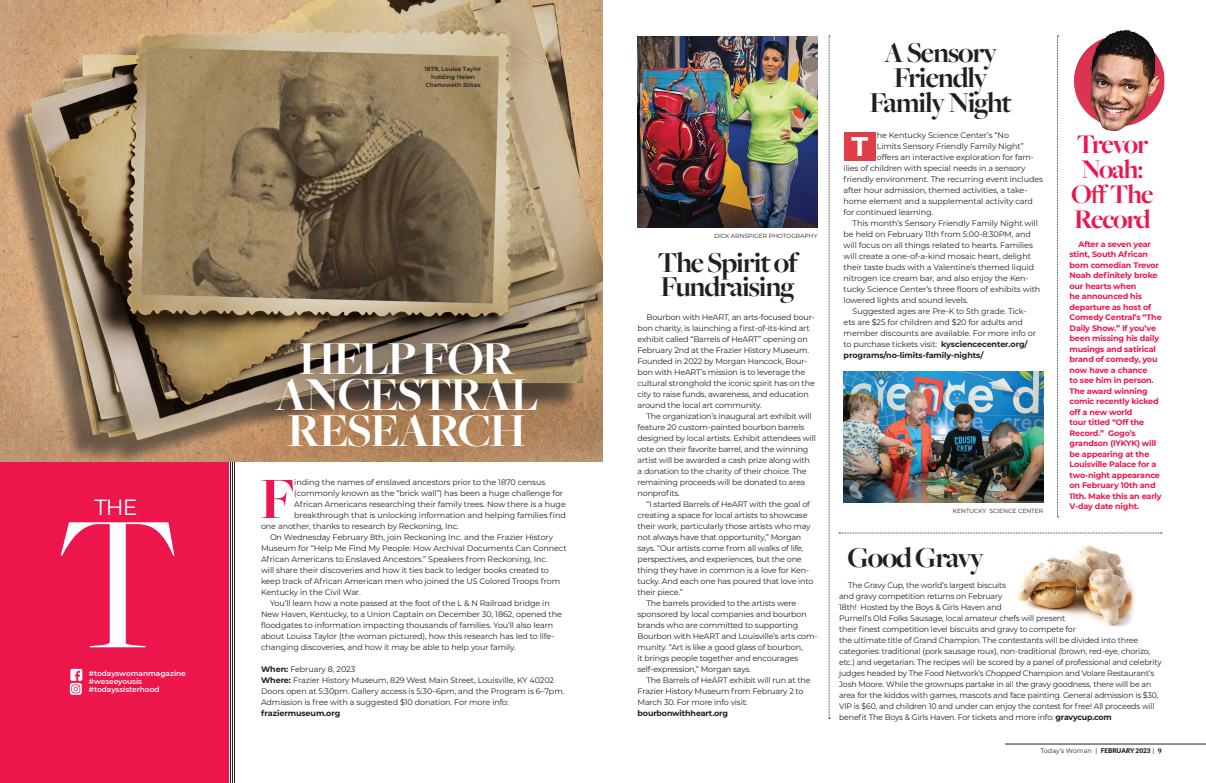
<style>
.page{position:relative;width:1206px;height:783px;background:#fff}
.page>*{position:absolute;margin:0;border:0;box-sizing:border-box;transform-origin:0 0}
.t1{font:200px "Freight Big Pro";color:#fff}
.TW_BODY_COPY9_5{font:700 60.8px "Freight Big Pro";color:#ed164c}
.TW_HEADLINE{font:700 49px/36px "Freight Big Pro";letter-spacing:-.04em;color:#fff;text-align:center}
.TW_HEADLINE-2{font:700 30px/24px "Freight Big Pro";letter-spacing:-.04em;color:#231f20}
.TW_HEADLINE-3{font:700 28px/25px "Freight Big Pro";letter-spacing:-.045em;color:#ed164c;text-align:center}
.t2{font:700 27px "Montserrat";color:#fff}
.t3{font:22px "Montserrat";color:#fff}
.TW_BODY_COPY9_5-2{font:8px/11px "Montserrat";letter-spacing:-.02em;color:#231f20}
.TW_BODY_COPY9_5-3{font:700 8px/10.5px "Montserrat";letter-spacing:-.02em;color:#ed164c}
.TW_BODY_COPY9_5-4{font:700 8px "Montserrat";letter-spacing:-.02em;color:#231f20}
.t4{font:600 7.4px/8.3px "Montserrat";color:#fff}
.t5{font:6.5px "Montserrat";color:#231f20}
.TW_Photo_Credit{font:6px "Montserrat";color:#231f20}
.TW_NEW_CAPTION{font:600 6px/8px "Montserrat";color:#231f20;text-align:center}
.s1{font-weight:700}
.s2{font-style:italic}
.s3{font-family:"Lato";font-weight:900}
.s4{font-family:"Crimson Text";font-weight:700;font-size:9px}
</style>
<div class="page">
<hr style="left:1005px;top:744px;width:201px;height:1px;background:#231f20">
<img style="left:1016px;top:545px;width:119px;height:82px">
<div style="left:844px;top:132px;width:31px;height:29px;background:#df3d48"></div>
<hr style="left:230px;top:459px;width:1px;height:324px;background:#231f20">
<hr style="left:232px;top:459px;width:1px;height:324px;background:#231f20">
<hr style="left:234px;top:459px;width:1px;height:324px;background:#231f20">
<div style="left:0;top:462px;width:229px;height:321px;background:#ed164c"></div>
<svg style="left:70px;top:669px;width:12px;height:26px"></svg>
<img style="left:0;top:0;width:603px;height:462px">
<img style="left:638px;top:36px;width:180px;height:192px">
<img style="left:1074px;top:29px;width:91px;height:103px">
<img style="left:844px;top:372px;width:199px;height:131px">
<svg style="left:829px;top:36px;width:1px;height:683px"></svg>
<svg style="left:1057px;top:36px;width:2px;height:482px"></svg>
<svg style="left:839px;top:533px;width:323px;height:1px"></svg>
<p class="t3" style="left:94px;top:492px;width:45px">THE</p>
<p class="t1" style="left:55px;top:454px;width:128px">T</p>
<p class="t4" style="left:89px;top:669px;width:99px">#todayswomanmagazine #weseeyousis #todayssisterhood</p>
<p class="TW_NEW_CAPTION" style="left:425px;top:64px;width:58px">1879, Louisa Taylor holding Helen<br>Chenoweth Stites</p>
<p class="TW_HEADLINE" style="left:275px;top:340px;width:265px">HELP FOR<br>ANCESTRAL<br>RESEARCH</p>
<p class="TW_BODY_COPY9_5" style="left:260px;top:459px;width:36px">F</p>
<p class="TW_BODY_COPY9_5-2" style="left:294px;top:476px;width:252px">inding the names of enslaved ancestors prior to the 1870 census</p>
<p class="TW_BODY_COPY9_5-2" style="left:294px;top:487px;width:270px">(commonly known as the “brick wall”) has been a huge challenge for</p>
<p class="TW_BODY_COPY9_5-2" style="left:294px;top:498px;width:273px">African Americans researching their family trees. Now there is a huge</p>
<p class="TW_BODY_COPY9_5-2" style="left:294px;top:509px;width:273px">breakthrough that is unlocking information and helping families find</p>
<p class="TW_BODY_COPY9_5-2" style="left:261px;top:520px;width:200px">one another, thanks to research by Reckoning, Inc.</p>
<p class="TW_BODY_COPY9_5-2" style="left:261px;top:531px;width:307px;text-indent:9px">On Wednesday February 8th, join Reckoning Inc. and the Frazier History Museum for “Help Me Find My People: How Archival Documents Can Connect African Americans to Enslaved Ancestors.” Speakers from Reckoning, Inc.<br>will share their discoveries and how it ties back to ledger books created to keep track of African American men who joined the US Colored Troops from Kentucky in the Civil War.</p>
<p class="TW_BODY_COPY9_5-2" style="left:261px;top:597px;width:302px;text-indent:9px">You’ll learn how a note passed at the foot of the L &amp; N Railroad bridge in New Haven, Kentucky, to a Union Captain on December 30, 1862, opened the floodgates to information impacting thousands of families. You’ll also learn about Louisa Taylor (the woman pictured), how this research has led to life&shy;changing discoveries, and how it may be able to help your family.</p>
<p class="TW_BODY_COPY9_5-2" style="left:261px;top:663px;width:96px"><span class="s1">When:</span> February 8, 2023</p>
<p class="TW_BODY_COPY9_5-2" style="left:261px;top:674px;width:295px"><span class="s1">Where:</span> Frazier History Museum, 829 West Main Street, Louisville, KY 40202</p>
<p class="TW_BODY_COPY9_5-2" style="left:261px;top:685px;width:305px">Doors open at 5:30pm. Gallery access is 5:30–6pm, and the Program is 6–7pm.</p>
<p class="TW_BODY_COPY9_5-2" style="left:261px;top:696px;width:249px">Admission is free with a suggested $10 donation. For more info: <span class="s1">fraziermuseum.org</span></p>
<p class="TW_Photo_Credit" style="left:714px;top:232px;width:105px">DICK ARNSPIGER PHOTOGRAPHY</p>
<p class="TW_HEADLINE-2" style="left:657px;top:250px;width:142px">The Spirit of<br>Fundraising</p>
<p class="TW_BODY_COPY9_5-2" style="left:638px;top:311px;width:179px;text-indent:9px">Bourbon with HeART, an arts-focused bour&shy;bon charity, is launching a first-of-its-kind art exhibit called “Barrels of HeART” opening on February 2nd at the Frazier History Museum.<br>Founded in 2022 by Morgan Hancock, Bour&shy;bon with HeART’s mission is to leverage the cultural stronghold the iconic spirit has on the city to raise funds, awareness, and education around the local art community.</p>
<p class="TW_BODY_COPY9_5-2" style="left:638px;top:410px;width:180px;text-indent:9px">The organization’s inaugural art exhibit will feature 20 custom-painted bourbon barrels designed by local artists. Exhibit attendees will vote on their favorite barrel, and the winning artist will be awarded a cash prize along with a donation to the charity of their choice. The remaining proceeds will be donated to area nonprofits.</p>
<p class="TW_BODY_COPY9_5-2" style="left:638px;top:498px;width:177px;text-indent:9px">“I started Barrels of HeART with the goal of creating a space for local artists to showcase their work, particularly those artists who may not always have that opportunity,” Morgan says. “Our artists come from all walks of life, perspectives, and experiences, but the one thing they have in common is a love for Ken&shy;tucky. And each one has poured that love into their piece.”</p>
<p class="TW_BODY_COPY9_5-2" style="left:638px;top:597px;width:182px;text-indent:9px">The barrels provided to the artists were sponsored by local companies and bourbon brands who are committed to supporting Bourbon with HeART and Louisville’s arts com&shy;munity. “Art is like a good glass of bourbon,<br>it brings people together and encourages self-expression,” Morgan says.</p>
<p class="TW_BODY_COPY9_5-2" style="left:638px;top:674px;width:175px;text-indent:9px">The Barrels of HeART exhibit will run at the<br>Frazier History Museum from February 2 to<br>March 30. For more info visit:</p>
<p class="TW_BODY_COPY9_5-4" style="left:638px;top:707px;width:92px">bourbonwithheart.org</p>
<p class="TW_HEADLINE-2" style="left:884px;top:40px;width:115px;line-height:25px;text-align:center">A Sensory<br>Friendly</p>
<p class="TW_HEADLINE-2" style="left:870px;top:90px;width:144px">Family Night</p>
<p class="TW_BODY_COPY9_5-2" style="left:877px;top:129px;width:134px">he Kentucky Science Center’s “No</p>
<p class="TW_BODY_COPY9_5-2" style="left:877px;top:140px;width:148px">Limits Sensory Friendly Family Night”</p>
<p class="TW_BODY_COPY9_5-2" style="left:844px;top:151px;width:201px;text-indent:33px">offers an interactive exploration for fam&shy;ilies of children with special needs in a sensory friendly environment. The recurring event includes after hour admission, themed activities, a take&shy;home element and a supplemental activity card for continued learning.</p>
<p class="TW_BODY_COPY9_5-2" style="left:844px;top:217px;width:198px;text-indent:9px">This month’s Sensory Friendly Family Night will be held on February 11th from 5:00-8:30PM, and will focus on all things related to hearts. Families will create a one-of-a-kind mosaic heart, delight their taste buds with a Valentine’s themed liquid nitrogen ice cream bar, and also enjoy the Ken&shy;tucky Science Center’s three floors of exhibits with lowered lights and sound levels.</p>
<p class="TW_BODY_COPY9_5-2" style="left:844px;top:305px;width:194px;text-indent:9px">Suggested ages are Pre-K to 5th grade. Tick&shy;ets are $25 for children and $20 for adults and member discounts are available. For more info or to purchase tickets visit: <span class="s1">kysciencecenter.org/ programs/no-limits-family-nights/</span></p>
<p class="t2" style="left:851px;top:127px;width:18px">T</p>
<p class="TW_Photo_Credit" style="left:953px;top:507px;width:92px">KENTUCKY SCIENCE CENTER</p>
<p class="TW_HEADLINE-2" style="left:848px;top:544px;width:138px">Good Gravy</p>
<p class="TW_HEADLINE-3" style="left:1071px;top:131px;width:84px">Trevor<br>Noah:<br>Off The<br>Record</p>
<p class="TW_BODY_COPY9_5-3" style="left:1070px;top:238px;width:94px;text-indent:9px">After a seven year stint, South African born comedian Trevor<br>Noah definitely broke our hearts when<br>he announced his departure as host of<br>Comedy Central’s “The<br>Daily Show.” If you’ve been missing his daily musings and satirical brand of comedy, you now have a chance<br>to see him in person.<br>The award winning comic recently kicked off a new world<br>tour titled “Off the<br>Record.” Gogo’s grandson (IYKYK) will be appearing at the<br>Louisville Palace for a two-night appearance on February 10th and<br>11th. Make this an early<br>V-day date night.</p>
<p class="TW_BODY_COPY9_5-2" style="left:839px;top:579px;width:324px;text-indent:9px">The Gravy Cup, the world’s largest biscuits<br>and gravy competition returns on February<br>18th! Hosted by the Boys &amp; Girls Haven and<br>Purnell’s Old Folks Sausage, local amateur chefs will present<br>their finest competition level biscuits and gravy to compete for<br>the ultimate title of Grand Champion. The contestants will be divided into three categories: traditional (pork sausage roux), non-traditional (brown, red-eye, chorizo, etc.) and vegetarian. The recipes will be scored by a panel of professional and celebrity judges headed by The Food Network’s <span class="s2">Chopped</span> Champion and Volare Restaurant’s Josh Moore. While the grownups partake in all the gravy goodness, there will be an area for the kiddos with games, mascots and face painting. General admission is $30, VIP is $60, and children 10 and under can enjoy the contest for free! All proceeds will benefit The Boys &amp; Girls Haven. For tickets and more info: <span class="s1">gravycup.com</span></p>
<p class="t5" style="left:1041px;top:746px;width:123px">Today's Woman | <span class="s3">FEBRUARY 2023</span> | <span class="s4">9</span></p>
</div>
